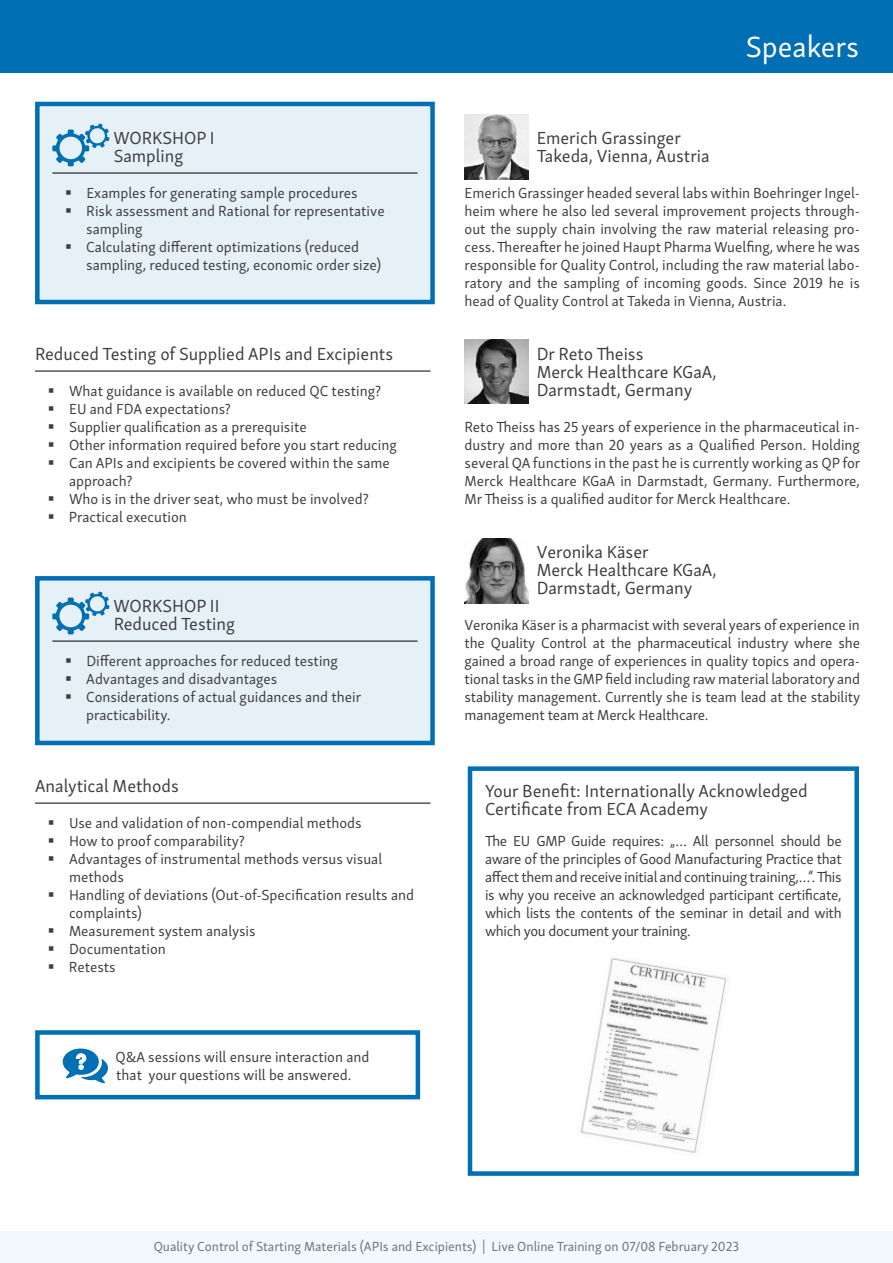
<style>
.page{position:relative;width:893px;height:1263px;background:#fff}
.page>*{position:absolute;margin:0;border:0;box-sizing:border-box;transform-origin:0 0}
.t1{font:30px "Skolar Sans Latn";color:#fff}
.t2{font:18px/18px "Skolar Sans Latn";color:#3e3d40}
.t3{font:15px/18px "Skolar Sans Latn";color:#3e3d40}
.t4{font:13.5px "Skolar Sans Latn";color:#707172}
</style>
<div class="page">
<div style="left:0;top:0;width:893px;height:72px;background:#006fb4"></div>
<hr style="left:35px;top:371px;width:396px;height:1px;background:#000">
<hr style="left:35px;top:803px;width:396px;height:1px;background:#000">
<div style="left:37px;top:104px;width:396px;height:198px;background:#e6f1f7"></div>
<hr style="left:52px;top:173px;width:366px;height:1px;background:#000">
<svg style="left:52px;top:123px;width:58px;height:43px"></svg>
<div style="left:35px;top:102px;width:400px;height:202px;border:4px solid #006fb4"></div>
<div style="left:37px;top:578px;width:396px;height:165px;background:#e6f1f7"></div>
<hr style="left:52px;top:641px;width:366px;height:1px;background:#000">
<svg style="left:52px;top:591px;width:58px;height:43px"></svg>
<div style="left:35px;top:576px;width:400px;height:169px;border:4px solid #006fb4"></div>
<img style="left:465px;top:115px;width:63px;height:64px">
<img style="left:465px;top:339px;width:63px;height:65px">
<img style="left:465px;top:539px;width:63px;height:64px">
<div style="left:0;top:1231px;width:893px;height:32px;background:#f2f8fb"></div>
<img style="left:580px;top:958px;width:147px;height:195px">
<div style="left:468px;top:766px;width:391px;height:410px;border:4px solid #006fb4"></div>
<svg style="left:62px;top:1048px;width:46px;height:35px"></svg>
<div style="left:35px;top:1030px;width:385px;height:69px;border:4px solid #006fb4"></div>
<p class="t2" style="left:113px;top:127px;width:103px">WORKSHOP I<br>Sampling</p>
<p class="t3" style="left:86px;top:183px;width:300px">Examples for generating sample procedures Risk assessment and Rational for representative sampling<br>Calculating different optimizations (reduced sampling, reduced testing, economic order size)</p>
<p class="t2" style="left:35px;top:343px;width:360px">Reduced Testing of Supplied APIs and Excipients</p>
<p class="t3" style="left:69px;top:381px;width:329px">What guidance is available on reduced QC testing?<br>EU and FDA expectations?<br>Supplier qualification as a prerequisite<br>Other information required before you start reducing Can APIs and excipients be covered within the same approach?<br>Who is in the driver seat, who must be involved?<br>Practical execution</p>
<p class="t2" style="left:113px;top:595px;width:123px">WORKSHOP II<br>Reduced Testing</p>
<p class="t3" style="left:86px;top:651px;width:276px">Different approaches for reduced testing Advantages and disadvantages Considerations of actual guidances and their practicability.</p>
<p class="t2" style="left:35px;top:775px;width:145px">Analytical Methods</p>
<p class="t3" style="left:69px;top:813px;width:347px">Use and validation of non-compendial methods<br>How to proof comparability?<br>Advantages of instrumental methods versus visual methods<br>Handling of deviations (Out-of-Specification results and complaints)<br>Measurement system analysis<br>Documentation<br>Retests</p>
<p class="t3" style="left:115px;top:1047px;width:256px">Q&amp;A sessions will ensure interaction and that your questions will be answered.</p>
<h1 class="t1" style="left:746px;top:24px;width:115px">Speakers</h1>
<p class="t2" style="left:537px;top:127px;width:175px">Emerich Grassinger<br>Takeda, Vienna, Austria</p>
<p class="t3" style="left:465px;top:183px;width:397px;text-align:justify">Emerich Grassinger headed several labs within Boehringer Ingel&shy;heim where he also led several improvement projects through&shy;out the supply chain involving the raw material releasing pro&shy;cess. Thereafter he joined Haupt Pharma Wuelfing, where he was responsible for Quality Control, including the raw material labo&shy;ratory and the sampling of incoming goods. Since 2019 he is head of Quality Control at Takeda in Vienna, Austria.</p>
<p class="t2" style="left:537px;top:343px;width:181px">Dr Reto Theiss<br>Merck Healthcare KGaA,<br>Darmstadt, Germany</p>
<p class="t3" style="left:465px;top:417px;width:397px;text-align:justify">Reto Theiss has 25 years of experience in the pharmaceutical in&shy;dustry and more than 20 years as a Qualified Person. Holding several QA functions in the past he is currently working as QP for Merck Healthcare KGaA in Darmstadt, Germany. Furthermore, Mr Theiss is a qualified auditor for Merck Healthcare.</p>
<p class="t2" style="left:537px;top:541px;width:181px">Veronika Käser<br>Merck Healthcare KGaA,<br>Darmstadt, Germany</p>
<p class="t3" style="left:465px;top:615px;width:397px;text-align:justify">Veronika Käser is a pharmacist with several years of experience in the Quality Control at the pharmaceutical industry where she gained a broad range of experiences in quality topics and opera&shy;tional tasks in the GMP field including raw material laboratory and stability management. Currently she is team lead at the stability management team at Merck Healthcare.</p>
<p class="t2" style="left:485px;top:781px;width:324px">Your Benefit: Internationally Acknowledged<br>Certificate from ECA Academy</p>
<p class="t3" style="left:485px;top:831px;width:358px;text-align:justify">The EU GMP Guide requires: „… All personnel should be aware of the principles of Good Manufacturing Practice that affect them and receive initial and continuing training,…“. This is why you receive an acknowledged participant certificate, which lists the contents of the seminar in detail and with which you document your training.</p>
<p class="t4" style="left:154px;top:1236px;width:587px">Quality Control of Starting Materials (APIs and Excipients) | Live Online Training on 07/08 February 2023</p>
</div>
